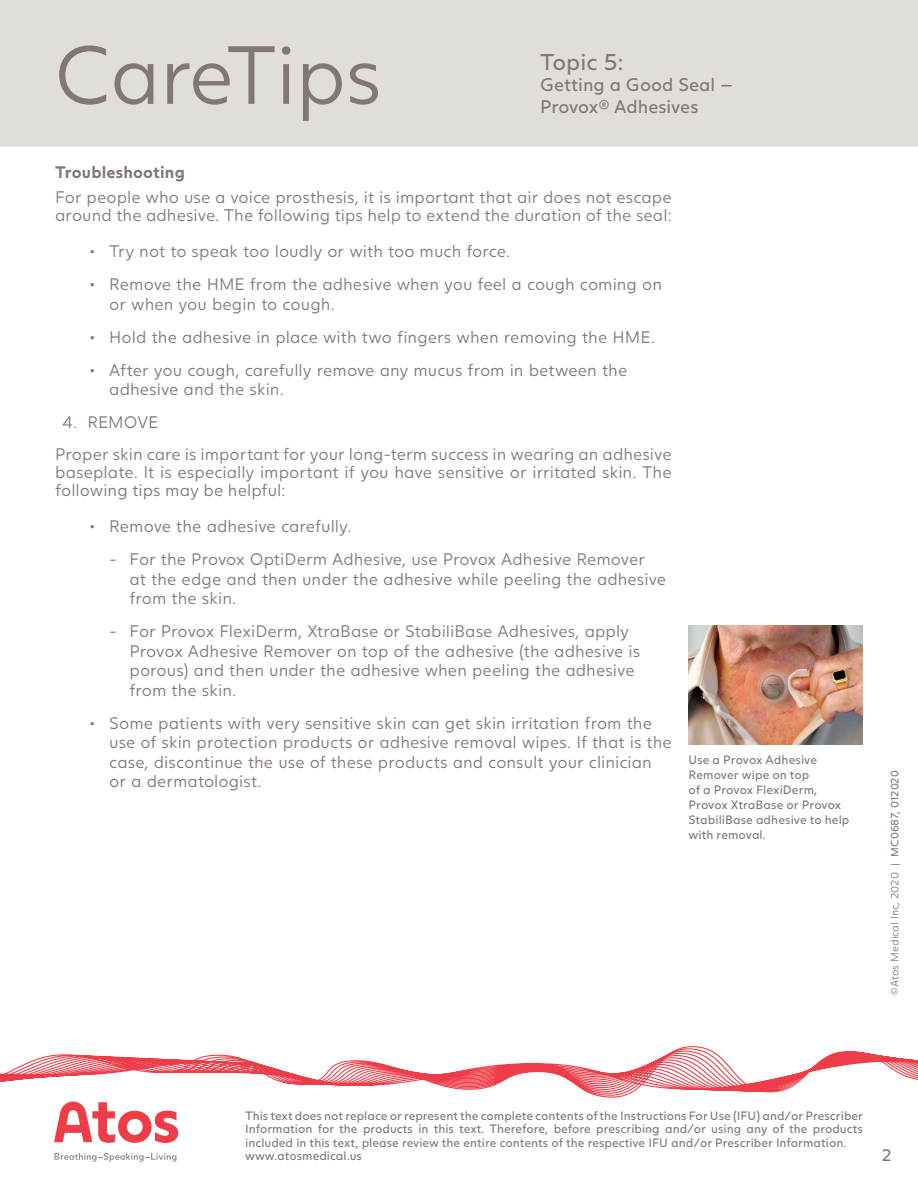
<style>
.page{position:relative;width:918px;height:1188px;background:#fff}
.page>*{position:absolute;margin:0;border:0;box-sizing:border-box;transform-origin:0 0}
.t1{font:300 81.15px "Juli Sans";letter-spacing:-.015em;color:#817774}
.t2{font:22.5px "Juli Sans";color:#817774}
.t3{font:18px "Juli Sans";color:#817774}
.BulletsinNumbered_li{font:300 16.5px/19.5px "Juli Sans";color:#817774}
.Body_Regular{font:300 16.5px/18px "Juli Sans";color:#817774}
.Subheader{font:700 16.5px "Juli Sans";letter-spacing:.01em;color:#817774}
.NumberedListUS{font:300 16.5px "Juli Sans";letter-spacing:.005em;color:#817774}
.t4{font:16.5px "Juli Sans";color:#817774}
.caption_text{font:12px/15px "Juli Sans";color:#817774}
.t5{font:300 10.5px "Juli Sans";color:#817774}
.s1{font-weight:400}
</style>
<div class="page">
<img style="left:688px;top:626px;width:175px;height:118px">
<div style="left:0;top:0;width:918px;height:147px;background:#e1ddd9"></div>
<svg style="left:0;top:1046px;width:918px;height:52px"></svg>
<svg style="left:54px;top:1153px;width:123px;height:9px"></svg>
<svg style="left:54px;top:1102px;width:124px;height:41px"></svg>
<h1 class="t1" style="left:54px;top:28px;width:330px">CareTips</h1>
<h2 class="t2" style="left:540px;top:48px;width:85px">Topic 5:</h2>
<p class="t3" style="left:540px;top:74px;width:195px">Getting a Good Seal —</p>
<p class="t3" style="left:540px;top:96px;width:160px">Provox® Adhesives</p>
<p class="Subheader" style="left:55px;top:162px;width:131px">Troubleshooting</p>
<p class="Body_Regular" style="left:55px;top:188px;width:618px">For people who use a voice prosthesis, it is important that air does not escape around the adhesive. The following tips help to extend the duration of the seal:</p>
<p class="BulletsinNumbered_li" style="left:89px;top:241px;width:423px">• Try not to speak too loudly or with too much force.</p>
<p class="BulletsinNumbered_li" style="left:109px;top:274px;width:554px;text-indent:-20px">• Remove the HME from the adhesive when you feel a cough coming on or when you begin to cough.</p>
<p class="BulletsinNumbered_li" style="left:89px;top:327px;width:567px">• Hold the adhesive in place with two fingers when removing the HME.</p>
<p class="BulletsinNumbered_li" style="left:109px;top:360px;width:520px;text-indent:-20px">• After you cough, carefully remove any mucus from in between the adhesive and the skin.</p>
<p class="NumberedListUS" style="left:62px;top:413px;width:98px">4. REMOVE</p>
<p class="Body_Regular" style="left:55px;top:445px;width:618px;text-align:justify">Proper skin care is important for your long-term success in wearing an adhesive baseplate. It is especially important if you have sensitive or irritated skin. The following tips may be helpful:</p>
<p class="BulletsinNumbered_li" style="left:89px;top:516px;width:264px">• Remove the adhesive carefully.</p>
<p class="BulletsinNumbered_li" style="left:130px;top:549px;width:538px;text-indent:-20px">- For the Provox OptiDerm Adhesive, use Provox Adhesive Remover<br>at the edge and then under the adhesive while peeling the adhesive from the skin.</p>
<p class="BulletsinNumbered_li" style="left:130px;top:621px;width:512px;text-indent:-20px">- For Provox FlexiDerm, XtraBase or StabiliBase Adhesives, apply Provox Adhesive Remover on top of the adhesive (the adhesive is porous) and then under the adhesive when peeling the adhesive from the skin.</p>
<p class="BulletsinNumbered_li" style="left:109px;top:713px;width:564px;text-indent:-20px">• Some patients with very sensitive skin can get skin irritation from the use of skin protection products or adhesive removal wipes. If that is the case, discontinue the use of these products and consult your clinician or a dermatologist.</p>
<p class="caption_text" style="left:688px;top:752px;width:162px">Use a Provox Adhesive<br>Remover wipe on top<br>of a Provox FlexiDerm,<br>Provox XtraBase or Provox<br>StabiliBase adhesive to help with removal.</p>
<p class="t5" style="left:889px;top:995px;width:226px;rotate:-90deg">©Atos Medical Inc, 2020 | <span class="s1">MC0687, 012020</span></p>
<p class="caption_text" style="left:245px;top:1109px;width:620px;line-height:13.5px">This text does not replace or represent the complete contents of the Instructions For Use (IFU) and/or Prescriber Information for the products in this text. Therefore, before prescribing and/or using any of the products included in this text, please review the entire contents of the respective IFU and/or Prescriber Information. www.atosmedical.us</p>
<p class="t4" style="left:882px;top:1145px;width:11px">2</p>
</div>
